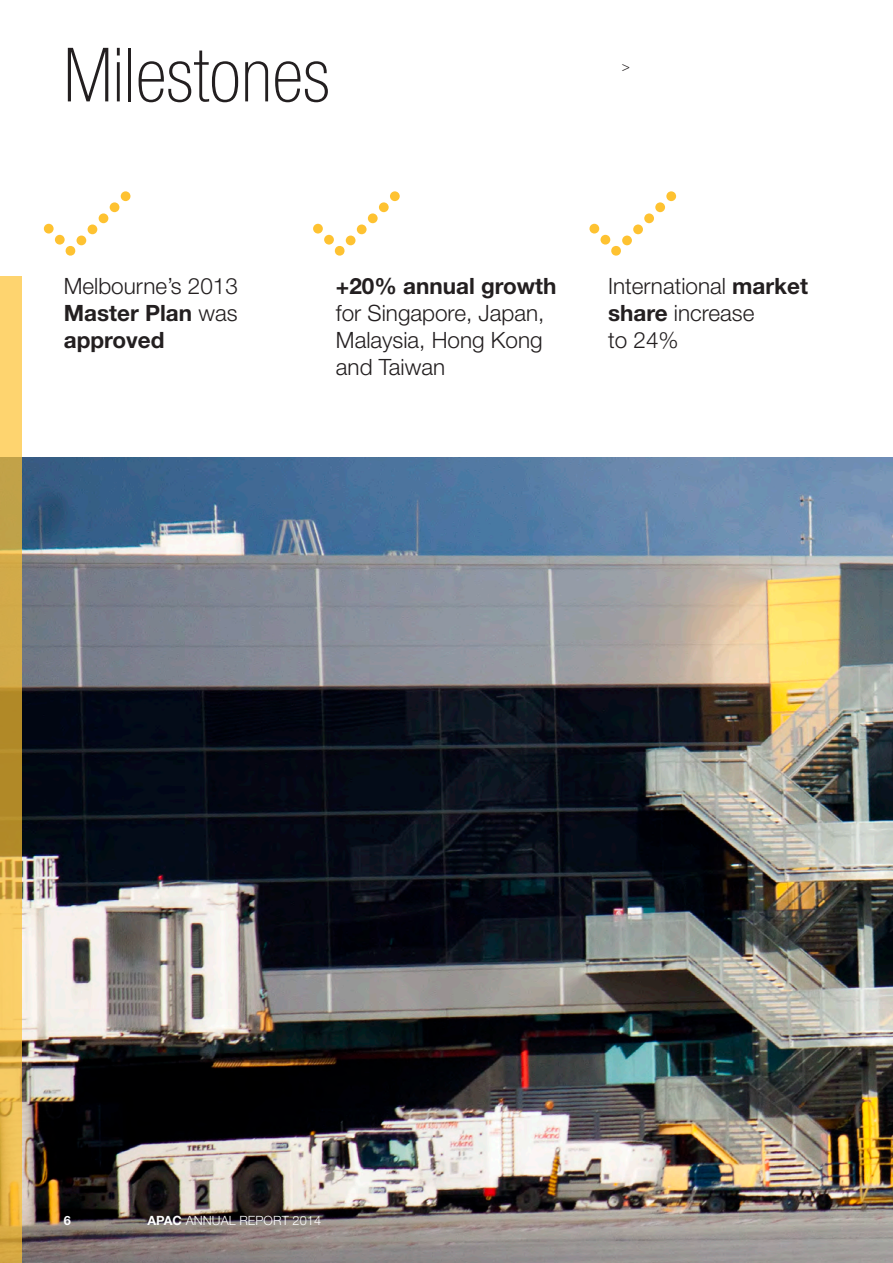
<style>
.page{position:relative;width:893px;height:1263px;background:#fff}
.page>*{position:absolute;margin:0;border:0;box-sizing:border-box;transform-origin:0 0}
.Head_1{font:100 condensed 75px "Helvetica Neue LT";letter-spacing:.005em;color:#231f20}
.F_text{font:300 22.5px/27px "Helvetica Neue LT";color:#231f20}
.F_text-2{font:300 13.5px "Helvetica Neue LT";color:#231f20}
.text_1{font:300 12.75px "Helvetica Neue LT";letter-spacing:.005em;color:#fff}
.text_1-2{font:700 12.75px "Helvetica Neue LT";color:#fff}
.s1{font-weight:700}
</style>
<div class="page">
<img style="left:21px;top:457px;width:872px;height:806px">
<svg style="left:0;top:276px;width:21px;height:987px;background:#dcb34e"></svg>
<svg style="left:65px;top:246px;width:11px;height:10px"></svg>
<div style="left:55px;top:235px;width:10px;height:10px;background:#fec231;border-radius:50%"></div>
<div style="left:44px;top:224px;width:10px;height:10px;background:#fec231;border-radius:50%"></div>
<div style="left:77px;top:236px;width:9px;height:9px;background:#fec231;border-radius:50%"></div>
<div style="left:88px;top:224px;width:9px;height:10px;background:#fec231;border-radius:50%"></div>
<div style="left:99px;top:213px;width:9px;height:10px;background:#fec231;border-radius:50%"></div>
<div style="left:110px;top:202px;width:9px;height:10px;background:#fec231;border-radius:50%"></div>
<div style="left:121px;top:191px;width:9px;height:10px;background:#fec231;border-radius:50%"></div>
<svg style="left:334px;top:246px;width:11px;height:10px"></svg>
<div style="left:324px;top:235px;width:10px;height:10px;background:#fec231;border-radius:50%"></div>
<div style="left:313px;top:224px;width:10px;height:10px;background:#fec231;border-radius:50%"></div>
<div style="left:346px;top:236px;width:9px;height:9px;background:#fec231;border-radius:50%"></div>
<div style="left:357px;top:224px;width:10px;height:10px;background:#fec231;border-radius:50%"></div>
<div style="left:368px;top:213px;width:10px;height:10px;background:#fec231;border-radius:50%"></div>
<div style="left:379px;top:202px;width:10px;height:10px;background:#fec231;border-radius:50%"></div>
<div style="left:390px;top:191px;width:10px;height:10px;background:#fec231;border-radius:50%"></div>
<svg style="left:611px;top:246px;width:10px;height:10px"></svg>
<div style="left:600px;top:235px;width:10px;height:10px;background:#fec231;border-radius:50%"></div>
<div style="left:589px;top:224px;width:10px;height:10px;background:#fec231;border-radius:50%"></div>
<div style="left:622px;top:236px;width:10px;height:9px;background:#fec231;border-radius:50%"></div>
<div style="left:633px;top:224px;width:10px;height:10px;background:#fec231;border-radius:50%"></div>
<div style="left:644px;top:213px;width:10px;height:10px;background:#fec231;border-radius:50%"></div>
<div style="left:655px;top:202px;width:10px;height:10px;background:#fec231;border-radius:50%"></div>
<div style="left:666px;top:191px;width:10px;height:10px;background:#fec231;border-radius:50%"></div>
<p class="Head_1" style="left:64px;top:33px;width:267px">Milestones</p>
<p class="F_text-2" style="left:622px;top:58px;width:10px">&gt;</p>
<p class="F_text" style="left:64px;top:272px;width:176px;text-align:justify">Melbourne’s 2013<br><span class="s1">Master Plan</span> was <span class="s1">approved</span></p>
<p class="F_text" style="left:336px;top:272px;width:222px"><span class="s1">+20% annual growth </span>for Singapore, Japan,<br>Malaysia, Hong Kong and Taiwan</p>
<p class="F_text" style="left:608px;top:272px;width:201px">International <span class="s1">market share</span> increase<br>to 24%</p>
<p class="text_1-2" style="left:64px;top:1212px;width:9px">6</p>
<p class="text_1" style="left:147px;top:1212px;width:175px"><span class="s1">APAC</span> ANNUAL REPORT 2014</p>
</div>
